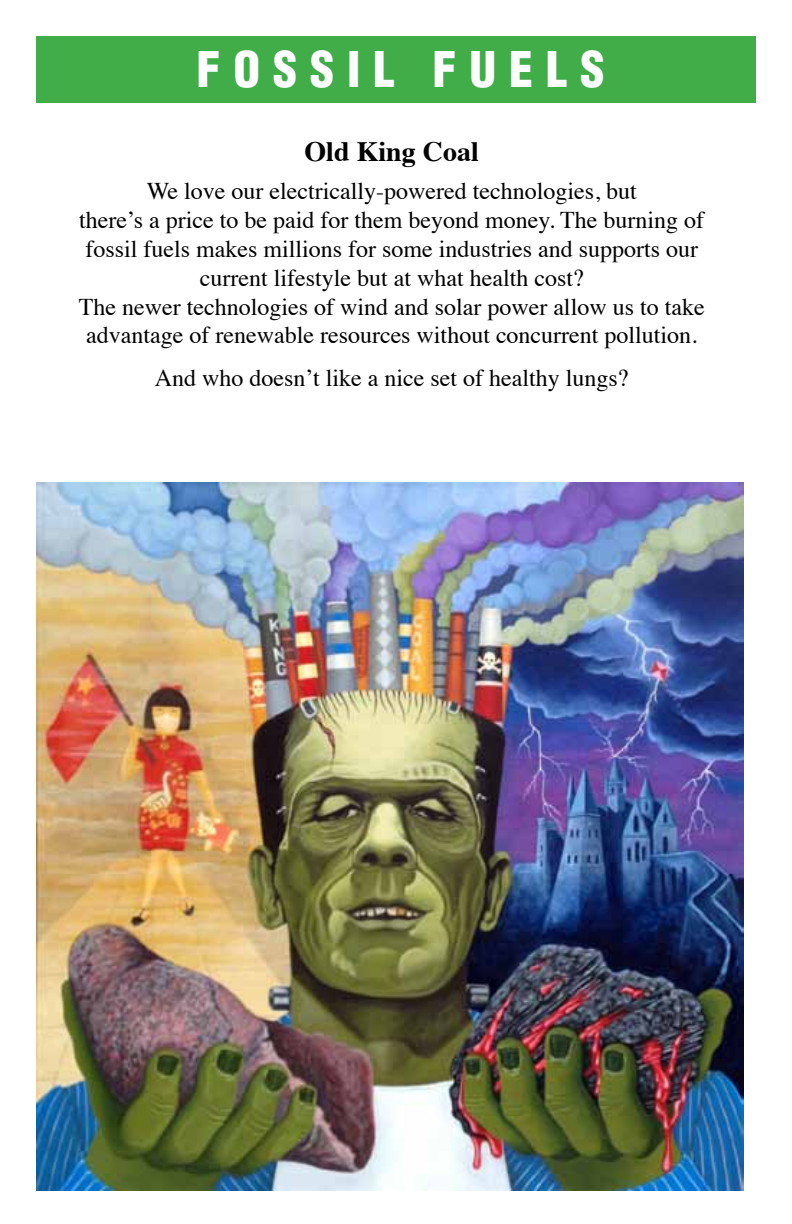
<style>
.page{position:relative;width:792px;height:1224px;background:#fff}
.page>*{position:absolute;margin:0;border:0;box-sizing:border-box;transform-origin:0 0}
.t1{font:900 condensed 48px "Helvetica";letter-spacing:.27em;color:#fff}
.t2{font:700 28px "Times";color:#000}
.t3{font:24px/28.8px "Times";color:#000;text-align:center}
</style>
<div class="page">
<img style="left:36px;top:482px;width:708px;height:708px">
<div style="left:36px;top:36px;width:720px;height:67px;background:#41ad49"></div>
<h1 class="t1" style="left:197px;top:39px;width:409px">FOSSIL FUELS</h1>
<p class="t2" style="left:305px;top:124px;width:176px">Old King Coal</p>
<p class="t3" style="left:79px;top:175px;width:627px">We love our electrically-powered technologies, but<br>there’s a price to be paid for them beyond money. The burning of fossil fuels makes millions for some industries and supports our current lifestyle but at what health cost?<br>The newer technologies of wind and solar power allow us to take advantage of renewable resources without concurrent pollution.</p>
<p class="t3" style="left:155px;top:362px;width:475px">And who doesn’t like a nice set of healthy lungs?</p>
</div>
